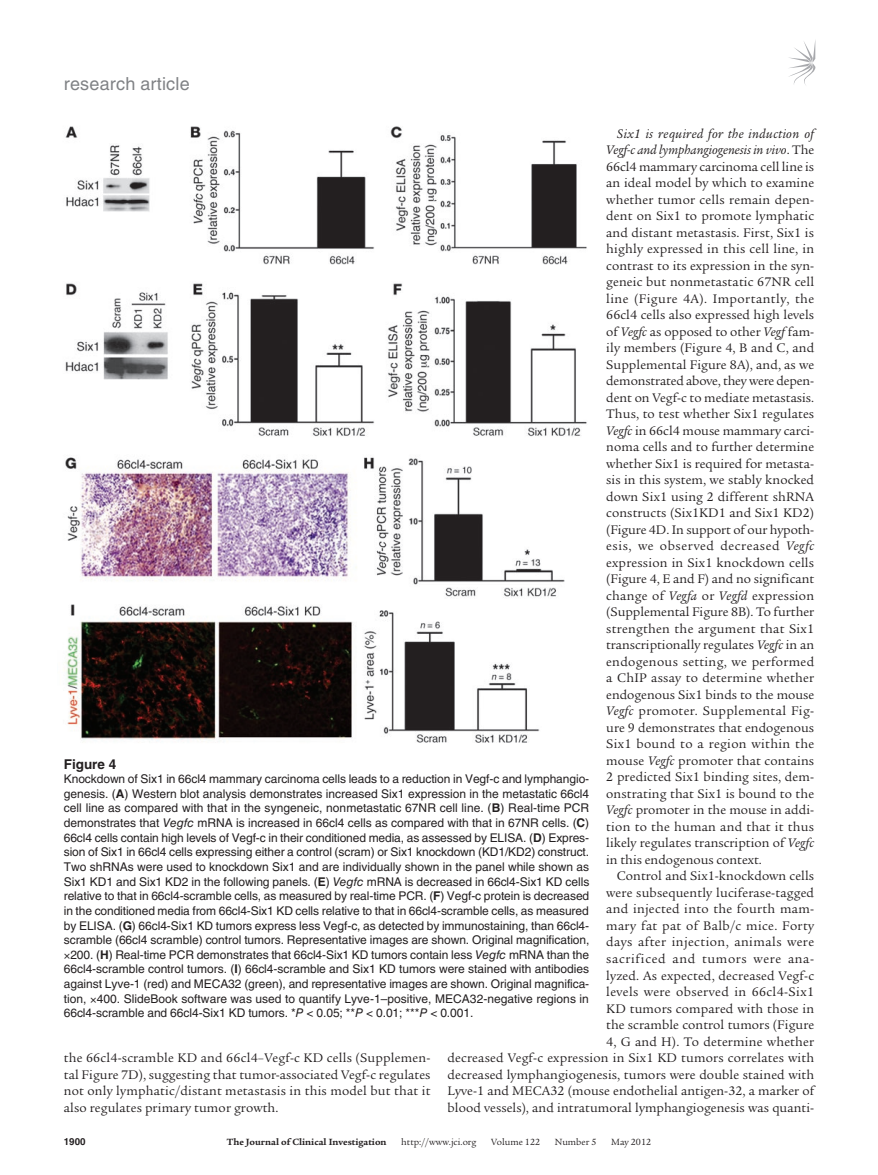
<style>
.page{position:relative;width:878px;height:1175px;background:#fff}
.page>*{position:absolute;margin:0;border:0;box-sizing:border-box;transform-origin:0 0}
.t1{font:18px "Helvetica LT Std";letter-spacing:.01em;color:#808285}
.t2{font:13.5px/16.5px "Legacy Serif Std";letter-spacing:.01em;color:#231f20;text-align:justify}
.t3{font:700 13.5px "Helvetica LT Std";color:#231f20}
.t4{font:12px "Helvetica LT Std";letter-spacing:-.005em;color:#231f20}
.t5{font:9.75px "Legacy Serif Std";color:#231f20}
.t6{font:700 9.75px "Legacy Serif Std";color:#231f20}
.t7{font:700 9.75px "Helvetica LT Std";color:#231f20}
.s1{font-style:italic}
.s2{font-weight:700}
</style>
<div class="page">
<svg style="left:789px;top:42px;width:26px;height:43px"></svg>
<img style="left:65px;top:126px;width:522px;height:617px">
<h1 class="t1" style="left:64px;top:73px;width:127px">research article</h1>
<p class="t2" style="left:606px;top:125px;width:209px;text-indent:11px"><span class="s1">Six1 is required for the induction of Vegf-c and lymphangiogenesis in vivo</span>. The 66cl4 mammary carcinoma cell line is an ideal model by which to examine whether tumor cells remain depen&shy;dent on Six1 to promote lymphatic and distant metastasis. First, Six1 is highly expressed in this cell line, in contrast to its expression in the syn&shy;geneic but nonmetastatic 67NR cell line (Figure 4A). Importantly, the 66cl4 cells also expressed high levels of <span class="s1">Vegfc</span> as opposed to other <span class="s1">Vegf</span> fam&shy;ily members (Figure 4, B and C, and Supplemental Figure 8A), and, as we demonstrated above, they were depen&shy;dent on Vegf-c to mediate metastasis.<br>Thus, to test whether Six1 regulates <span class="s1">Vegfc</span> in 66cl4 mouse mammary carci&shy;noma cells and to further determine whether Six1 is required for metasta&shy;sis in this system, we stably knocked down Six1 using 2 different shRNA constructs (Six1KD1 and Six1 KD2) (Figure 4D. In support of our hypoth&shy;esis, we observed decreased <span class="s1">Vegfc </span>expression in Six1 knockdown cells (Figure 4, E and F) and no significant change of <span class="s1">Vegfa</span> or <span class="s1">Vegfd</span> expression (Supplemental Figure 8B). To further strengthen the argument that Six1 transcriptionally regulates <span class="s1">Vegfc</span> in an endogenous setting, we performed a ChIP assay to determine whether endogenous Six1 binds to the mouse <span class="s1">Vegfc</span> promoter. Supplemental Fig&shy;ure 9 demonstrates that endogenous Six1 bound to a region within the mouse <span class="s1">Vegfc</span> promoter that contains 2 predicted Six1 binding sites, dem&shy;onstrating that Six1 is bound to the <span class="s1">Vegfc</span> promoter in the mouse in addi&shy;tion to the human and that it thus likely regulates transcription of <span class="s1">Vegfc </span>in this endogenous context.</p>
<p class="t2" style="left:447px;top:868px;width:368px;text-align:right">Control and Six1-knockdown cells<br>were subsequently luciferase-tagged<br>and injected into the fourth mam-<br>mary fat pat of Balb/c mice. Forty<br>days after injection, animals were<br>sacrificed and tumors were ana-<br>lyzed. As expected, decreased Vegf-c<br>levels were observed in 66cl4-Six1<br>KD tumors compared with those in<br>the scramble control tumors (Figure<br>4, G and H). To determine whether<br>decreased Vegf-c expression in Six1 KD tumors correlates with decreased lymphangiogenesis, tumors were double stained with Lyve-1 and MECA32 (mouse endothelial antigen-32, a marker of blood vessels), and intratumoral lymphangiogenesis was quanti-</p>
<p class="t3" style="left:64px;top:755px;width:54px">Figure 4</p>
<p class="t4" style="left:64px;top:772px;width:527px">Knockdown of Six1 in 66cl4 mammary carcinoma cells leads to a reduction in Vegf-c and lymphangio-</p>
<p class="t4" style="left:64px;top:786px;width:527px">genesis. (<span class="s2">A</span>) Western blot analysis demonstrates increased Six1 expression in the metastatic 66cl4</p>
<p class="t4" style="left:64px;top:801px;width:527px">cell line as compared with that in the syngeneic, nonmetastatic 67NR cell line. (<span class="s2">B</span>) Real-time PCR</p>
<p class="t4" style="left:64px;top:816px;width:527px">demonstrates that <span class="s1">Vegfc</span> mRNA is increased in 66cl4 cells as compared with that in 67NR cells. (<span class="s2">C</span>)</p>
<p class="t4" style="left:64px;top:830px;width:527px">66cl4 cells contain high levels of Vegf-c in their conditioned media, as assessed by ELISA. (<span class="s2">D</span>) Expres-</p>
<p class="t4" style="left:64px;top:845px;width:527px">sion of Six1 in 66cl4 cells expressing either a control (scram) or Six1 knockdown (KD1/KD2) construct.</p>
<p class="t4" style="left:64px;top:859px;width:527px">Two shRNAs were used to knockdown Six1 and are individually shown in the panel while shown as</p>
<p class="t4" style="left:64px;top:874px;width:527px">Six1 KD1 and Six1 KD2 in the following panels. (<span class="s2">E</span>) <span class="s1">Vegfc</span> mRNA is decreased in 66cl4-Six1 KD cells</p>
<p class="t4" style="left:64px;top:889px;width:527px">relative to that in 66cl4-scramble cells, as measured by real-time PCR. (<span class="s2">F</span>) Vegf-c protein is decreased</p>
<p class="t4" style="left:64px;top:903px;width:526px">in the conditioned media from 66cl4-Six1 KD cells relative to that in 66cl4-scramble cells, as measured</p>
<p class="t4" style="left:64px;top:918px;width:527px">by ELISA. (<span class="s2">G</span>) 66cl4-Six1 KD tumors express less Vegf-c, as detected by immunostaining, than 66cl4-</p>
<p class="t4" style="left:64px;top:933px;width:527px">scramble (66cl4 scramble) control tumors. Representative images are shown. Original magnification,</p>
<p class="t4" style="left:70px;top:947px;width:520px">200. (<span class="s2">H</span>) Real-time PCR demonstrates that 66cl4-Six1 KD tumors contain less <span class="s1">Vegfc</span> mRNA than the</p>
<p class="t4" style="left:64px;top:962px;width:526px">66cl4-scramble control tumors. (<span class="s2">I</span>) 66cl4-scramble and Six1 KD tumors were stained with antibodies</p>
<p class="t4" style="left:64px;top:976px;width:527px">against Lyve-1 (red) and MECA32 (green), and representative images are shown. Original magnifica-</p>
<p class="t4" style="left:64px;top:991px;width:526px">tion, 400. SlideBook software was used to quantify Lyve-1–positive, MECA32-negative regions in</p>
<p class="t4" style="left:64px;top:1006px;width:411px">66cl4-scramble and 66cl4-Six1 KD tumors. *<span class="s1">P</span> &lt; 0.05; **<span class="s1">P</span> &lt; 0.01; ***<span class="s1">P</span> &lt; 0.001.</p>
<p class="t2" style="left:64px;top:1049px;width:368px">the 66cl4-scramble KD and 66cl4–Vegf-c KD cells (Supplemen&shy;tal Figure 7D), suggesting that tumor-associated Vegf-c regulates not only lymphatic/distant metastasis in this model but that it also regulates primary tumor growth.</p>
<p class="t7" style="left:64px;top:1135px;width:23px">1900</p>
<p class="t6" style="left:227px;top:1135px;width:161px">The Journal of Clinical Investigation</p>
<p class="t5" style="left:401px;top:1136px;width:77px">http://www.jci.org</p>
<p class="t5" style="left:491px;top:1136px;width:50px">Volume 122</p>
<p class="t5" style="left:555px;top:1136px;width:43px">Number 5</p>
<p class="t5" style="left:611px;top:1136px;width:41px">May 2012</p>
</div>
